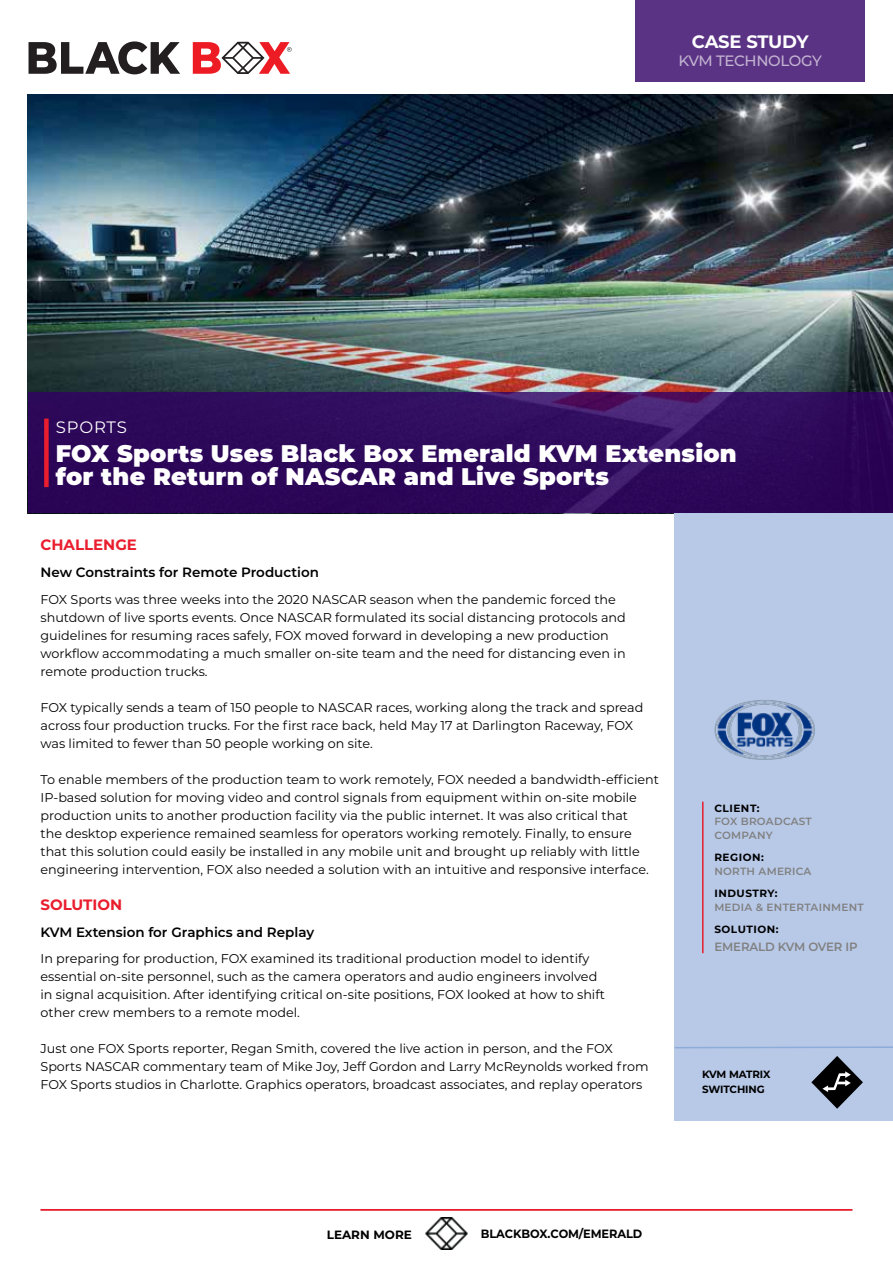
<style>
.page{position:relative;width:893px;height:1263px;background:#fff}
.page>*{position:absolute;margin:0;border:0;box-sizing:border-box;transform-origin:0 0}
.t1{font:900 24px/22.5px "Montserrat";letter-spacing:.01em;color:#fff}
.t2{font:700 18px "Montserrat";letter-spacing:-.02em;color:#fff}
.t3{font:16.5px "Montserrat";letter-spacing:.05em;color:#fff}
.t4{font:700 15px "Montserrat";color:#e91d2d}
.t5{font:500 15px "Montserrat";letter-spacing:-.025em;color:#c2b3d1}
.t6{font:600 13.5px "Montserrat";color:#000}
.t7{font:12.75px/18px "Montserrat";color:#000}
.t8{font:700 12px "Montserrat";letter-spacing:-.01em;color:#000;scale:.95 1}
.t9{font:600 12px "Montserrat";letter-spacing:-.01em;color:#808080}
.t10{font:700 12px "Montserrat";letter-spacing:-.01em;color:#000}
.t11{font:600 10.5px/13.5px "Montserrat";letter-spacing:.025em;color:#808080}
.t12{font:700 10.5px "Montserrat";letter-spacing:.05em;color:#000}
.t13{font:700 10.5px/15px "Montserrat";letter-spacing:-.01em;color:#000}
</style>
<div class="page">
<img style="left:426px;top:1218px;width:41px;height:31px">
<hr style="left:40px;top:1209px;width:812px;height:2px;background:#e91d2d">
<img style="left:28px;top:94px;width:865px;height:298px">
<svg style="left:28px;top:392px;width:865px;height:121px;background:#2f0a5b"></svg>
<div style="left:674px;top:514px;width:219px;height:607px;background:#b8c9e8"></div>
<hr style="left:702px;top:802px;width:1px;height:151px;background:#e91d2d">
<svg style="left:674px;top:1046px;width:219px;height:3px"></svg>
<div style="left:635px;top:0;width:230px;height:82px;background:#5b3384"></div>
<svg style="left:29px;top:41px;width:151px;height:33px"></svg>
<svg style="left:193px;top:42px;width:99px;height:32px"></svg>
<div style="left:44px;top:419px;width:5px;height:68px;background:#e91d2d"></div>
<svg style="left:811px;top:1056px;width:52px;height:53px"></svg>
<img style="left:714px;top:700px;width:101px;height:59px">
<p class="t3" style="left:56px;top:416px;width:73px">SPORTS</p>
<h2 class="t2" style="left:692px;top:28px;width:118px">CASE STUDY</h2>
<p class="t5" style="left:679px;top:50px;width:145px">KVM TECHNOLOGY</p>
<h1 class="t1" style="left:56px;top:441px;width:683px">FOX Sports Uses Black Box Emerald KVM Extension for the Return of NASCAR and Live Sports</h1>
<p class="t4" style="left:40px;top:534px;width:98px">CHALLENGE</p>
<p class="t6" style="left:40px;top:563px;width:280px">New Constraints for Remote Production</p>
<p class="t7" style="left:40px;top:590px;width:587px">FOX Sports was three weeks into the 2020 NASCAR season when the pandemic forced the shutdown of live sports events. Once NASCAR formulated its social distancing protocols and guidelines for resuming races safely, FOX moved forward in developing a new production workflow accommodating a much smaller on-site team and the need for distancing even in remote production trucks.</p>
<p class="t7" style="left:40px;top:698px;width:604px">FOX typically sends a team of 150 people to NASCAR races, working along the track and spread across four production trucks. For the first race back, held May 17 at Darlington Raceway, FOX was limited to fewer than 50 people working on site.</p>
<p class="t7" style="left:40px;top:770px;width:620px">To enable members of the production team to work remotely, FOX needed a bandwidth-efficient IP-based solution for moving video and control signals from equipment within on-site mobile production units to another production facility via the public internet. It was also critical that<br>the desktop experience remained seamless for operators working remotely. Finally, to ensure that this solution could easily be installed in any mobile unit and brought up reliably with little engineering intervention, FOX also needed a solution with an intuitive and responsive interface.</p>
<p class="t4" style="left:40px;top:894px;width:83px">SOLUTION</p>
<p class="t6" style="left:40px;top:923px;width:275px">KVM Extension for Graphics and Replay</p>
<p class="t7" style="left:40px;top:949px;width:566px">In preparing for production, FOX examined its traditional production model to identify essential on-site personnel, such as the camera operators and audio engineers involved in signal acquisition. After identifying critical on-site positions, FOX looked at how to shift other crew members to a remote model.</p>
<p class="t7" style="left:40px;top:1039px;width:610px">Just one FOX Sports reporter, Regan Smith, covered the live action in person, and the FOX<br>Sports NASCAR commentary team of Mike Joy, Jeff Gordon and Larry McReynolds worked from<br>FOX Sports studios in Charlotte. Graphics operators, broadcast associates, and replay operators</p>
<p class="t12" style="left:714px;top:800px;width:47px">CLIENT:</p>
<p class="t11" style="left:714px;top:814px;width:99px">FOX BROADCAST<br>COMPANY</p>
<p class="t12" style="left:714px;top:850px;width:51px">REGION:</p>
<p class="t11" style="left:714px;top:864px;width:99px">NORTH AMERICA</p>
<p class="t12" style="left:714px;top:886px;width:65px">INDUSTRY:</p>
<p class="t11" style="left:714px;top:900px;width:151px">MEDIA &amp; ENTERTAINMENT</p>
<p class="t12" style="left:714px;top:922px;width:66px">SOLUTION:</p>
<p class="t9" style="left:714px;top:938px;width:145px">EMERALD KVM OVER IP</p>
<p class="t13" style="left:702px;top:1066px;width:70px">KVM MATRIX<br>SWITCHING</p>
<p class="t10" style="left:327px;top:1226px;width:87px">LEARN MORE</p>
<p class="t8" style="left:481px;top:1225px;width:171px">BLACKBOX.COM/EMERALD</p>
</div>
